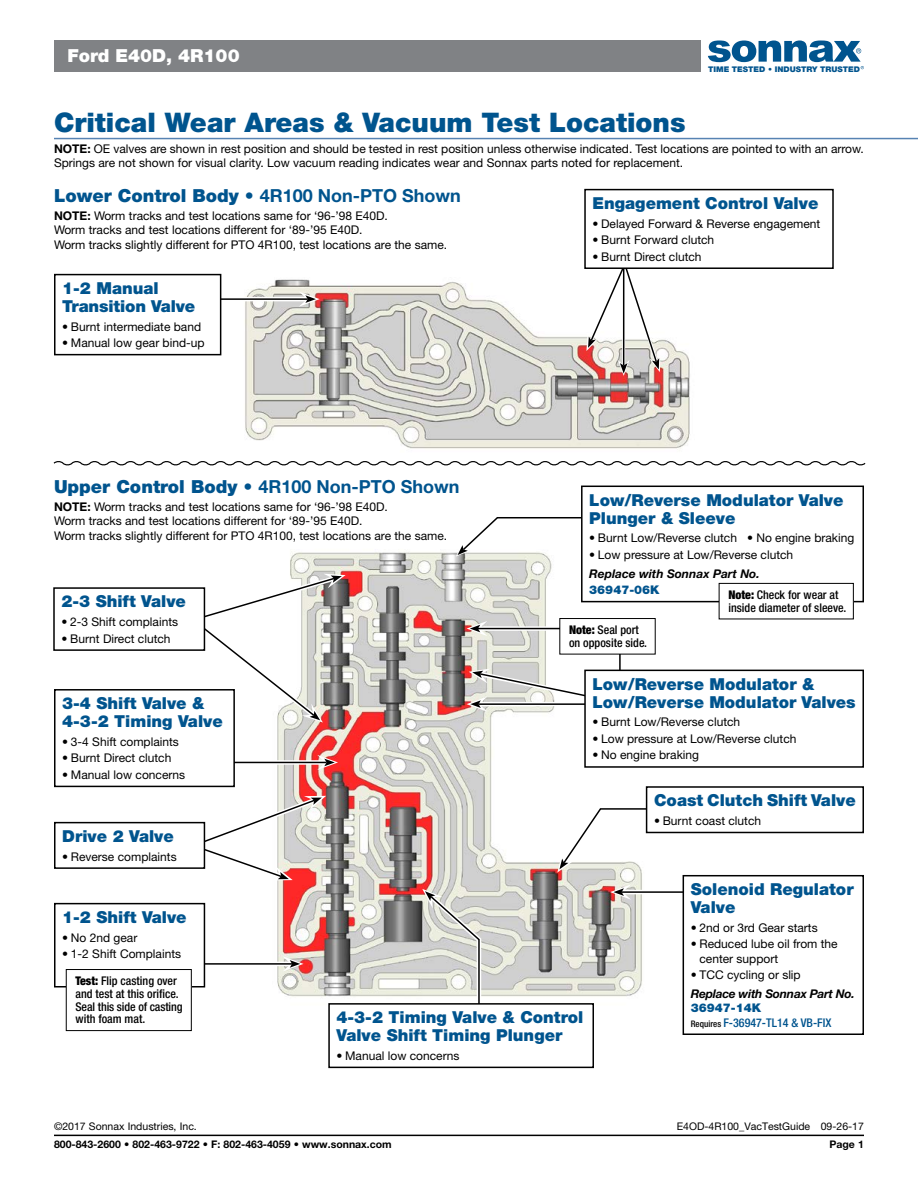
<style>
.page{position:relative;width:918px;height:1188px;background:#fff}
.page>*{position:absolute;margin:0;border:0;box-sizing:border-box;transform-origin:0 0}
.t1{font:900 27px "Helvetica Neue LT Std";color:#00548e}
.t2{font:900 18px "Helvetica Neue LT Std";color:#00548e}
.t3{font:900 18px "Helvetica Neue LT Std";color:#fff}
.t4{font:900 16.5px/18px "Helvetica Neue LT Std";color:#00548e}
.t5{font:12px/14.4px "Helvetica Neue LT Std";color:#000}
.t6{font:500 condensed 12px/12.8px "Helvetica Neue LT Std";color:#000}
.t7{font:italic 700 12px "Helvetica Neue LT Std";letter-spacing:-.01em;color:#000}
.t8{font:500 condensed 12px/14.4px "Helvetica Neue LT Std";color:#00548e}
.t9{font:900 12px "Helvetica Neue LT Std";color:#00548e}
.t10{font:700 10.5px "Helvetica Neue LT Std";color:#000}
.t11{font:10.5px "Helvetica Neue LT Std";color:#000}
.t12{font:900 7.8px "Helvetica Neue LT Std";color:#00548e}
.s1{font-weight:700}
.s2{font-weight:900}
.s3{font-weight:900;font-stretch:normal}
.s4{font-size:9px;color:#000}
</style>
<div class="page">
<div style="left:54px;top:40px;width:647px;height:32px;background:#808285"></div>
<hr style="left:54px;top:1135px;width:810px;height:1px;background:#000">
<svg style="left:708px;top:40px;width:156px;height:29px"></svg>
<hr style="left:54px;top:138px;width:864px;height:1px;background:#5783b3">
<img style="left:277px;top:551px;width:369px;height:446px">
<img style="left:245px;top:279px;width:445px;height:170px">
<svg style="left:586px;top:269px;width:74px;height:107px"></svg>
<div style="left:584px;top:189px;width:250px;height:80px;border:2px solid #000"></div>
<svg style="left:53px;top:461px;width:813px;height:5px"></svg>
<hr style="left:242px;top:297px;width:65px;height:4px;background:#fff">
<hr style="left:210px;top:298px;width:98px;height:2px;background:#000">
<svg style="left:299px;top:292px;width:21px;height:15px"></svg>
<div style="left:55px;top:275px;width:166px;height:80px;background:#fff"></div>
<div style="left:54px;top:274px;width:167px;height:81px;border:2px solid #000"></div>
<svg style="left:180px;top:794px;width:146px;height:88px"></svg>
<div style="left:55px;top:823px;width:149px;height:45px;background:#fff"></div>
<div style="left:54px;top:822px;width:151px;height:47px;border:2px solid #000"></div>
<svg style="left:422px;top:889px;width:61px;height:114px;background:#d4d5cf"></svg>
<div style="left:328px;top:1003px;width:266px;height:65px;border:2px solid #000"></div>
<hr style="left:180px;top:962px;width:111px;height:4px;background:#fff">
<hr style="left:180px;top:963px;width:112px;height:2px;background:#000">
<svg style="left:283px;top:956px;width:20px;height:15px"></svg>
<div style="left:55px;top:904px;width:149px;height:83px;background:#fff"></div>
<div style="left:54px;top:903px;width:151px;height:85px;border:2px solid #000"></div>
<div style="left:66px;top:970px;width:125px;height:61px;background:#fff"></div>
<div style="left:66px;top:969px;width:126px;height:62px;border:1px solid #000"></div>
<div style="left:214px;top:760px;width:111px;height:5px;background:#bfbfbf"></div>
<hr style="left:214px;top:762px;width:113px;height:1px;background:#000">
<svg style="left:317px;top:755px;width:21px;height:15px"></svg>
<div style="left:55px;top:690px;width:179px;height:96px;background:#fff"></div>
<div style="left:54px;top:689px;width:181px;height:98px;border:2px solid #000"></div>
<svg style="left:184px;top:573px;width:162px;height:150px"></svg>
<div style="left:54px;top:588px;width:150px;height:62px;background:#fff"></div>
<div style="left:53px;top:587px;width:152px;height:64px;border:2px solid #000"></div>
<hr style="left:623px;top:890px;width:111px;height:4px;background:#fff">
<hr style="left:622px;top:891px;width:112px;height:2px;background:#000">
<svg style="left:610px;top:885px;width:21px;height:15px"></svg>
<div style="left:683px;top:876px;width:180px;height:158px;background:#fff"></div>
<div style="left:683px;top:875px;width:181px;height:160px;border:2px solid #000"></div>
<svg style="left:557px;top:804px;width:147px;height:69px"></svg>
<div style="left:647px;top:787px;width:216px;height:45px;background:#fff"></div>
<div style="left:646px;top:786px;width:218px;height:47px;border:2px solid #000"></div>
<svg style="left:456px;top:517px;width:125px;height:40px"></svg>
<div style="left:582px;top:486px;width:281px;height:116px;background:#fff"></div>
<div style="left:581px;top:486px;width:283px;height:116px;border:2px solid #000"></div>
<div style="left:719px;top:583px;width:134px;height:36px;background:#fff"></div>
<div style="left:719px;top:583px;width:135px;height:36px;border:1px solid #000"></div>
<svg style="left:467px;top:621px;width:204px;height:91px"></svg>
<div style="left:585px;top:670px;width:278px;height:97px;background:#fff"></div>
<div style="left:584px;top:670px;width:280px;height:98px;border:2px solid #000"></div>
<div style="left:560px;top:619px;width:95px;height:35px;background:#fff"></div>
<div style="left:559px;top:618px;width:97px;height:36px;border:1px solid #000"></div>
<h2 class="t3" style="left:68px;top:45px;width:174px">Ford E40D, 4R100</h2>
<p class="t12" style="left:708px;top:64px;width:153px">TIME TESTED • INDUSTRY TRUSTED</p>
<h1 class="t1" style="left:54px;top:106px;width:633px">Critical Wear Areas &amp; Vacuum Test Locations</h1>
<p class="t5" style="left:54px;top:141px;width:811px"><span class="s1">NOTE:</span> OE valves are shown in rest position and should be tested in rest position unless otherwise indicated. Test locations are pointed to with an arrow.<br>Springs are not shown for visual clarity. Low vacuum reading indicates wear and Sonnax parts noted for replacement.</p>
<h2 class="t2" style="left:54px;top:185px;width:408px">Lower Control Body • <span class="s1">4R100 Non-PTO Shown</span></h2>
<p class="t5" style="left:54px;top:208px;width:395px"><span class="s1">NOTE:</span> Worm tracks and test locations same for ‘96-’98 E40D.<br>Worm tracks and test locations different for ‘89-’95 E40D.<br>Worm tracks slightly different for PTO 4R100, test locations are the same.</p>
<h3 class="t4" style="left:593px;top:194px;width:227px">Engagement Control Valve</h3>
<p class="t5" style="left:593px;top:216px;width:229px">• Delayed Forward &amp; Reverse engagement</p>
<p class="t5" style="left:593px;top:233px;width:123px">• Burnt Forward clutch</p>
<p class="t5" style="left:593px;top:249px;width:111px">• Burnt Direct clutch</p>
<h3 class="t4" style="left:62px;top:279px;width:134px">1-2 Manual<br>Transition Valve</h3>
<p class="t5" style="left:62px;top:319px;width:140px">• Burnt intermediate band</p>
<p class="t5" style="left:62px;top:336px;width:144px">• Manual low gear bind-up</p>
<h2 class="t2" style="left:54px;top:476px;width:407px">Upper Control Body • <span class="s1">4R100 Non-PTO Shown</span></h2>
<p class="t5" style="left:54px;top:499px;width:395px"><span class="s1">NOTE:</span> Worm tracks and test locations same for ‘96-’98 E40D.<br>Worm tracks and test locations different for ‘89-’95 E40D.<br>Worm tracks slightly different for PTO 4R100, test locations are the same.</p>
<h3 class="t4" style="left:62px;top:592px;width:126px">2-3 Shift Valve</h3>
<p class="t5" style="left:62px;top:614px;width:118px">• 2-3 Shift complaints</p>
<p class="t5" style="left:62px;top:631px;width:111px">• Burnt Direct clutch</p>
<h3 class="t4" style="left:62px;top:694px;width:162px">3-4 Shift Valve &amp;<br>4-3-2 Timing Valve</h3>
<p class="t5" style="left:62px;top:734px;width:118px">• 3-4 Shift complaints</p>
<p class="t5" style="left:62px;top:751px;width:111px">• Burnt Direct clutch</p>
<p class="t5" style="left:62px;top:767px;width:125px">• Manual low concerns</p>
<h3 class="t4" style="left:62px;top:827px;width:113px">Drive 2 Valve</h3>
<p class="t5" style="left:62px;top:849px;width:116px">• Reverse complaints</p>
<h3 class="t4" style="left:589px;top:491px;width:256px">Low/Reverse Modulator Valve<br>Plunger &amp; Sleeve</h3>
<p class="t5" style="left:589px;top:531px;width:267px">• Burnt Low/Reverse clutch • No engine braking</p>
<p class="t5" style="left:589px;top:547px;width:205px">• Low pressure at Low/Reverse clutch</p>
<p class="t7" style="left:589px;top:566px;width:172px">Replace with Sonnax Part No.</p>
<p class="t9" style="left:589px;top:583px;width:72px">36947-06K</p>
<p class="t6" style="left:728px;top:588px;width:119px"><span class="s2">Note:</span> Check for wear at inside diameter of sleeve.</p>
<p class="t6" style="left:569px;top:623px;width:79px"><span class="s2">Note:</span> Seal port on opposite side.</p>
<h3 class="t4" style="left:593px;top:675px;width:265px">Low/Reverse Modulator &amp;<br>Low/Reverse Modulator Valves</h3>
<p class="t5" style="left:593px;top:715px;width:149px">• Burnt Low/Reverse clutch</p>
<p class="t5" style="left:593px;top:731px;width:205px">• Low pressure at Low/Reverse clutch</p>
<p class="t5" style="left:593px;top:748px;width:108px">• No engine braking</p>
<h3 class="t4" style="left:654px;top:791px;width:203px">Coast Clutch Shift Valve</h3>
<p class="t5" style="left:654px;top:813px;width:109px">• Burnt coast clutch</p>
<h3 class="t4" style="left:62px;top:908px;width:126px">1-2 Shift Valve</h3>
<p class="t5" style="left:62px;top:930px;width:77px">• No 2nd gear</p>
<p class="t5" style="left:62px;top:947px;width:120px">• 1-2 Shift Complaints</p>
<p class="t6" style="left:76px;top:974px;width:109px"><span class="s2">Test:</span> Flip casting over and test at this orifice.<br>Seal this side of casting with foam mat.</p>
<h3 class="t4" style="left:337px;top:1008px;width:248px">4-3-2 Timing Valve &amp; Control<br>Valve Shift Timing Plunger</h3>
<p class="t5" style="left:337px;top:1048px;width:125px">• Manual low concerns</p>
<h3 class="t4" style="left:691px;top:880px;width:164px">Solenoid Regulator<br>Valve</h3>
<p class="t5" style="left:691px;top:920px;width:128px">• 2nd or 3rd Gear starts</p>
<p class="t5" style="left:699px;top:937px;width:140px;text-indent:-9px">• Reduced lube oil from the center support</p>
<p class="t5" style="left:691px;top:968px;width:111px">• TCC cycling or slip</p>
<p class="t7" style="left:691px;top:986px;width:165px">Replace with Sonnax Part No.</p>
<p class="t8" style="left:691px;top:1001px;width:142px"><span class="s3">36947-14K<br></span><span class="s4">Requires</span> F-36947-TL14 &amp; VB-FIX</p>
<p class="t11" style="left:54px;top:1120px;width:144px">©2017 Sonnax Industries, Inc.</p>
<p class="t11" style="left:677px;top:1120px;width:189px">E4OD-4R100_VacTestGuide 09-26-17</p>
<p class="t10" style="left:54px;top:1138px;width:339px">800-843-2600 • 802-463-9722 • F: 802-463-4059 • www.sonnax.com</p>
<p class="t10" style="left:829px;top:1138px;width:36px">Page 1</p>
</div>
